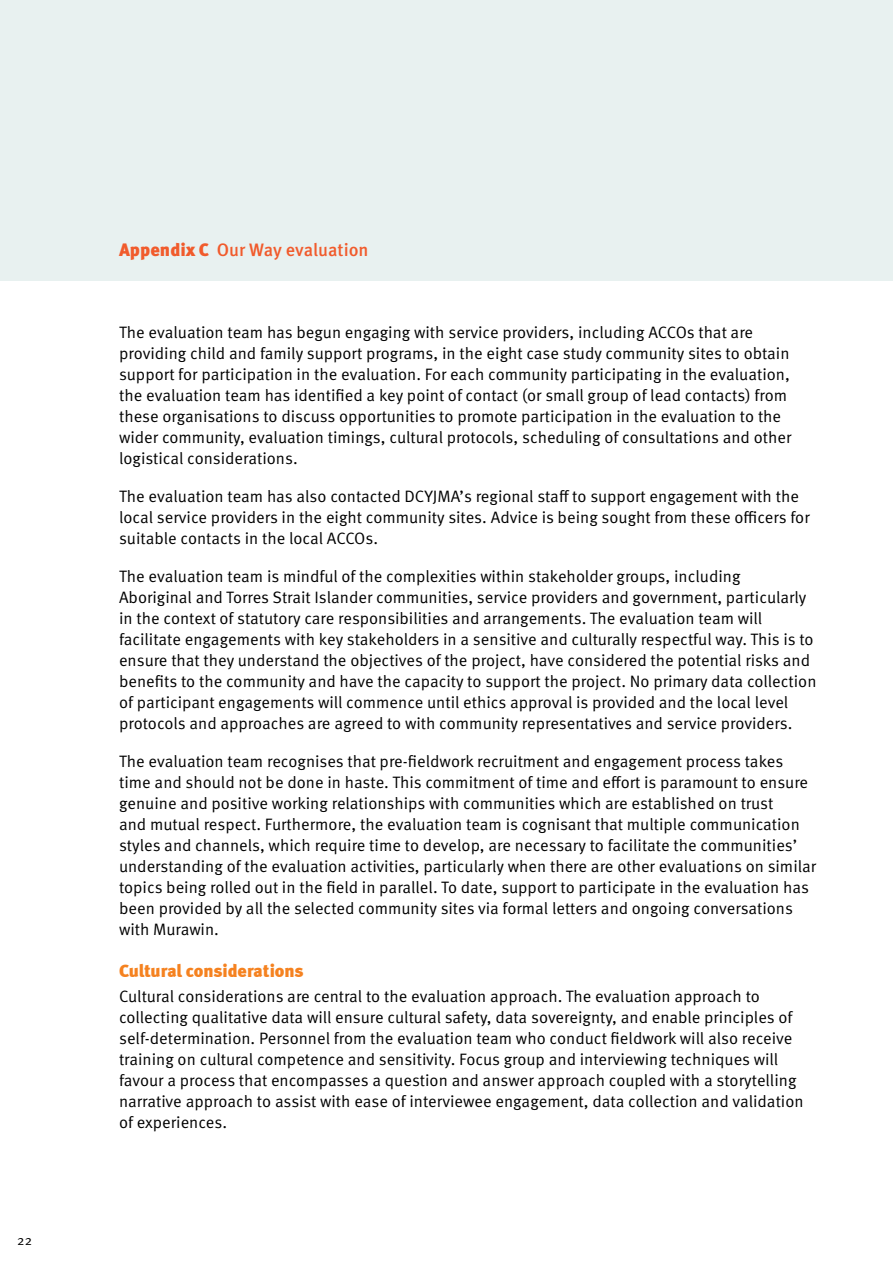
<style>
.page{position:relative;width:893px;height:1263px;background:#fff}
.page>*{position:absolute;margin:0;border:0;box-sizing:border-box;transform-origin:0 0}
.t1{font:500 18px "Meta OT";color:#f15b2c}
.t2{font:18px "Meta Black LF";letter-spacing:-.005em;color:#f58220}
.t3{font:16.5px/21px "Meta OT Norm";color:#000}
.t4{font:13.5px "Meta OT Norm";color:#000}
.s1{font-weight:900}
</style>
<div class="page">
<div style="left:0;top:0;width:893px;height:281px;background:#e8f1f0"></div>
<p class="t4" style="left:17px;top:1232px;width:16px">22</p>
<p class="t1" style="left:119px;top:239px;width:251px"><span class="s1">Appendix C</span> Our Way evaluation</p>
<p class="t3" style="left:119px;top:322px;width:674px">The evaluation team has begun engaging with service providers, including ACCOs that are providing child and family support programs, in the eight case study community sites to obtain support for participation in the evaluation. For each community participating in the evaluation, the evaluation team has identified a key point of contact (or small group of lead contacts) from these organisations to discuss opportunities to promote participation in the evaluation to the wider community, evaluation timings, cultural protocols, scheduling of consultations and other logistical considerations.</p>
<p class="t3" style="left:119px;top:486px;width:692px">The evaluation team has also contacted DCYJMA’s regional staff to support engagement with the local service providers in the eight community sites. Advice is being sought from these officers for suitable contacts in the local ACCOs.</p>
<p class="t3" style="left:119px;top:566px;width:699px">The evaluation team is mindful of the complexities within stakeholder groups, including Aboriginal and Torres Strait Islander communities, service providers and government, particularly in the context of statutory care responsibilities and arrangements. The evaluation team will facilitate engagements with key stakeholders in a sensitive and culturally respectful way. This is to ensure that they understand the objectives of the project, have considered the potential risks and benefits to the community and have the capacity to support the project. No primary data collection of participant engagements will commence until ethics approval is provided and the local level protocols and approaches are agreed to with community representatives and service providers.</p>
<p class="t3" style="left:119px;top:751px;width:698px">The evaluation team recognises that pre-fieldwork recruitment and engagement process takes time and should not be done in haste. This commitment of time and effort is paramount to ensure genuine and positive working relationships with communities which are established on trust<br>and mutual respect. Furthermore, the evaluation team is cognisant that multiple communication styles and channels, which require time to develop, are necessary to facilitate the communities’ understanding of the evaluation activities, particularly when there are other evaluations on similar topics being rolled out in the field in parallel. To date, support to participate in the evaluation has been provided by all the selected community sites via formal letters and ongoing conversations with Murawin.</p>
<p class="t2" style="left:119px;top:960px;width:186px">Cultural considerations</p>
<p class="t3" style="left:119px;top:986px;width:686px">Cultural considerations are central to the evaluation approach. The evaluation approach to collecting qualitative data will ensure cultural safety, data sovereignty, and enable principles of self-determination. Personnel from the evaluation team who conduct fieldwork will also receive training on cultural competence and sensitivity. Focus group and interviewing techniques will favour a process that encompasses a question and answer approach coupled with a storytelling narrative approach to assist with ease of interviewee engagement, data collection and validation of experiences.</p>
</div>
